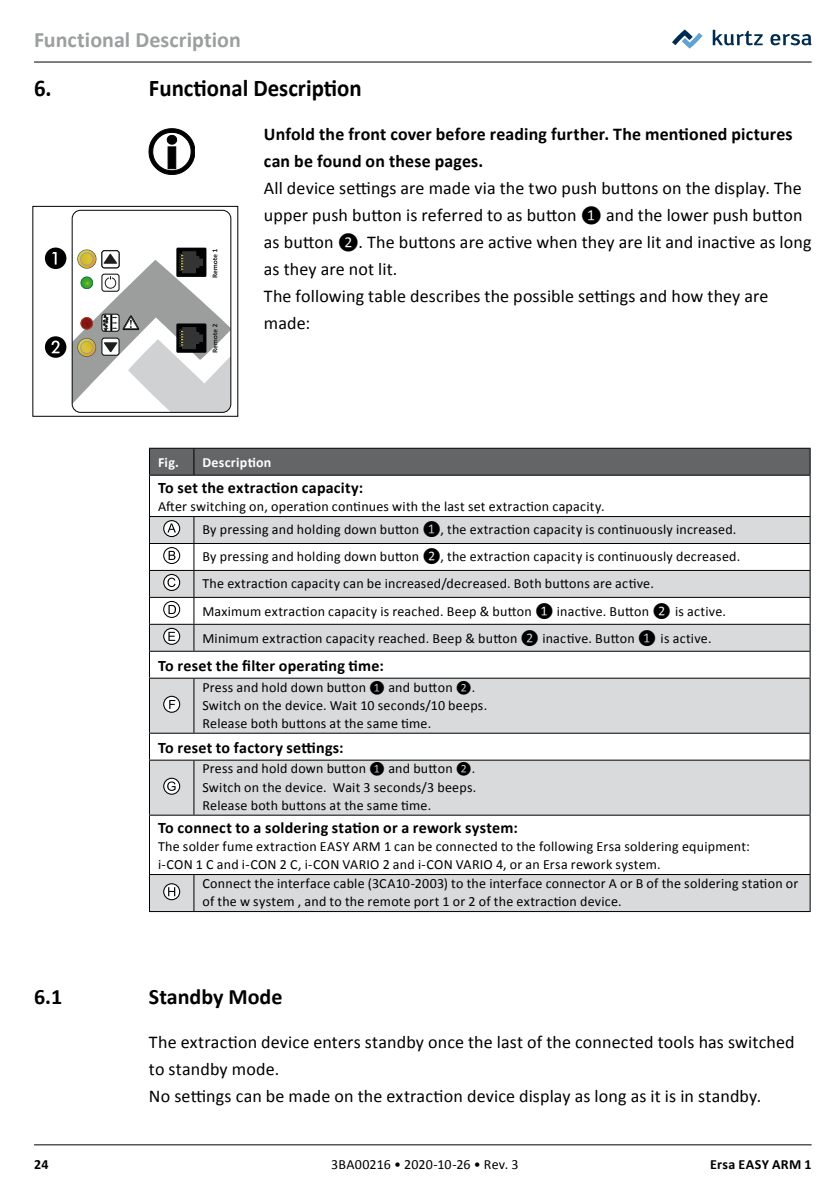
<style>
.page{position:relative;width:840px;height:1191px;background:#fff}
.page>*{position:absolute;margin:0;border:0;box-sizing:border-box;transform-origin:0 0}
.t1{font:700 24px "Calibri";color:#000;scale:.95 1}
.t2{font:700 22px "Calibri";letter-spacing:.005em;color:#9c9e9f}
.t3{font:700 22px "Calibri";color:#000}
.t4{font:18px/27px "Calibri";letter-spacing:.005em;color:#000}
.t5{font:700 18px/27px "Calibri";letter-spacing:.01em;color:#000}
.t6{font:700 16px "Calibri";letter-spacing:.015em;color:#000}
.t7{font:14px/18px "Calibri";letter-spacing:.015em;color:#000}
.t8{font:700 14px "Calibri";letter-spacing:.02em;color:#fff}
.t9{font:700 14px "Calibri";letter-spacing:.02em;color:#000}
.s1{font-size:16px}
.s2{font-size:12px}
</style>
<div class="page">
<hr style="left:34px;top:62px;width:777px;height:1px;background:#000">
<hr style="left:34px;top:1144px;width:777px;height:1px;background:#000">
<svg style="left:712px;top:30px;width:50px;height:15px"></svg>
<svg style="left:770px;top:34px;width:41px;height:11px"></svg>
<svg style="left:672px;top:29px;width:30px;height:20px"></svg>
<svg style="left:150px;top:517px;width:659px;height:394px;fill:#d9dadb"></svg>
<hr style="left:149px;top:476px;width:1px;height:40px;background:#000">
<hr style="left:809px;top:476px;width:1px;height:40px;background:#000">
<hr style="left:149px;top:516px;width:45px;height:1px;background:#000">
<hr style="left:194px;top:516px;width:616px;height:1px;background:#000">
<hr style="left:149px;top:543px;width:45px;height:1px;background:#000">
<hr style="left:194px;top:543px;width:616px;height:1px;background:#000">
<hr style="left:149px;top:570px;width:45px;height:1px;background:#000">
<hr style="left:194px;top:570px;width:616px;height:1px;background:#000">
<hr style="left:149px;top:597px;width:45px;height:1px;background:#000">
<hr style="left:194px;top:597px;width:616px;height:1px;background:#000">
<hr style="left:149px;top:624px;width:45px;height:1px;background:#000">
<hr style="left:194px;top:624px;width:616px;height:1px;background:#000">
<svg style="left:193px;top:517px;width:1px;height:134px"></svg>
<hr style="left:149px;top:651px;width:45px;height:1px;background:#000">
<svg style="left:149px;top:517px;width:1px;height:160px"></svg>
<hr style="left:194px;top:651px;width:616px;height:1px;background:#000">
<svg style="left:809px;top:517px;width:1px;height:160px"></svg>
<hr style="left:149px;top:677px;width:45px;height:1px;background:#000">
<hr style="left:149px;top:678px;width:1px;height:54px;background:#000">
<hr style="left:194px;top:677px;width:616px;height:1px;background:#000">
<hr style="left:193px;top:678px;width:1px;height:54px;background:#000">
<hr style="left:809px;top:678px;width:1px;height:54px;background:#000">
<hr style="left:149px;top:732px;width:45px;height:1px;background:#000">
<svg style="left:149px;top:733px;width:1px;height:26px"></svg>
<hr style="left:194px;top:732px;width:616px;height:1px;background:#000">
<svg style="left:809px;top:733px;width:1px;height:26px"></svg>
<hr style="left:149px;top:759px;width:45px;height:1px;background:#000">
<hr style="left:149px;top:760px;width:1px;height:54px;background:#000">
<hr style="left:194px;top:759px;width:616px;height:1px;background:#000">
<hr style="left:193px;top:760px;width:1px;height:54px;background:#000">
<hr style="left:809px;top:760px;width:1px;height:54px;background:#000">
<hr style="left:149px;top:814px;width:45px;height:1px;background:#000">
<hr style="left:149px;top:815px;width:1px;height:59px;background:#000">
<hr style="left:194px;top:814px;width:616px;height:1px;background:#000">
<hr style="left:809px;top:815px;width:1px;height:59px;background:#000">
<hr style="left:149px;top:874px;width:45px;height:1px;background:#000">
<hr style="left:149px;top:875px;width:1px;height:36px;background:#000">
<hr style="left:194px;top:874px;width:616px;height:1px;background:#000">
<hr style="left:193px;top:875px;width:1px;height:36px;background:#000">
<hr style="left:809px;top:875px;width:1px;height:36px;background:#000">
<hr style="left:149px;top:911px;width:45px;height:1px;background:#000">
<hr style="left:194px;top:911px;width:616px;height:1px;background:#000">
<hr style="left:149px;top:475px;width:45px;height:1px;background:#000">
<svg style="left:149px;top:448px;width:661px;height:27px;background:#606162"></svg>
<hr style="left:194px;top:475px;width:616px;height:1px;background:#000">
<svg style="left:163px;top:520px;width:17px;height:17px"></svg>
<svg style="left:163px;top:547px;width:17px;height:17px"></svg>
<svg style="left:163px;top:574px;width:17px;height:17px"></svg>
<svg style="left:163px;top:601px;width:17px;height:17px"></svg>
<svg style="left:163px;top:628px;width:17px;height:17px"></svg>
<svg style="left:163px;top:696px;width:17px;height:17px"></svg>
<svg style="left:163px;top:777px;width:17px;height:17px"></svg>
<svg style="left:163px;top:883px;width:17px;height:17px"></svg>
<svg style="left:149px;top:129px;width:46px;height:45px"></svg>
<svg style="left:45px;top:247px;width:21px;height:22px"></svg>
<svg style="left:45px;top:336px;width:21px;height:22px"></svg>
<div style="left:176px;top:248px;width:30px;height:29px;background:#010203"></div>
<svg style="left:72px;top:249px;width:159px;height:163px"></svg>
<svg style="left:81px;top:317px;width:12px;height:12px"></svg>
<div style="left:81px;top:317px;width:12px;height:12px;border:1px solid #fff;border-radius:50%"></div>
<div style="left:32px;top:206px;width:206px;height:211px;border:1px solid #000"></div>
<h2 class="t2" style="left:34px;top:26px;width:208px">Functional Description</h2>
<h1 class="t1" style="left:34px;top:73px;width:20px">6.</h1>
<h1 class="t1" style="left:149px;top:73px;width:225px">Functional Description</h1>
<p class="t5" style="left:264px;top:121px;width:530px">Unfold the front cover before reading further. The mentioned pictures can be found on these pages.</p>
<p class="t4" style="left:264px;top:174px;width:549px">All device settings are made via the two push buttons on the display. The upper push button is referred to as button <span class="s1">❶</span> and the lower push button as button <span class="s1">❷</span>. The buttons are active when they are lit and inactive as long as they are not lit.<br>The following table describes the possible settings and how they are made:</p>
<p class="t8" style="left:158px;top:453px;width:22px">Fig.</p>
<p class="t8" style="left:202px;top:453px;width:70px">Description</p>
<p class="t6" style="left:158px;top:477px;width:207px">To set the extraction capacity:</p>
<p class="t7" style="left:202px;top:495px;width:535px;line-height:23px;text-indent:-44px">After switching on, operation continues with the last set extraction capacity.<br>By pressing and holding down button ❶, the extraction capacity is continuously increased.</p>
<p class="t7" style="left:202px;top:542px;width:539px;line-height:27px">By pressing and holding down button ❷, the extraction capacity is continuously decreased.<br>The extraction capacity can be increased/decreased. Both buttons are active.</p>
<p class="t7" style="left:202px;top:598px;width:524px;line-height:27px">Maximum extraction capacity is reached. Beep &amp; button ❶ inactive. Button ❷ is active.<br>Minimum extraction capacity reached. Beep &amp; button ❷ inactive. Button ❶ is active.</p>
<p class="t6" style="left:158px;top:655px;width:227px">To reset the filter operating time:</p>
<p class="t7" style="left:202px;top:678px;width:286px">Press and hold down button <span class="s2">❶</span> and button <span class="s2">❷</span>.<br>Switch on the device. Wait 10 seconds/10 beeps.<br>Release both buttons at the same time.</p>
<p class="t6" style="left:158px;top:737px;width:187px">To reset to factory settings:</p>
<p class="t7" style="left:202px;top:760px;width:275px;text-align:justify">Press and hold down button <span class="s2">❶</span> and button <span class="s2">❷</span>.<br>Switch on the device. Wait 3 seconds/3 beeps.<br>Release both buttons at the same time.</p>
<p class="t6" style="left:158px;top:817px;width:361px">To connect to a soldering station or a rework system:</p>
<p class="t7" style="left:158px;top:837px;width:593px">The solder fume extraction EASY ARM 1 can be connected to the following Ersa soldering equipment: i-CON 1 C and i-CON 2 C, i-CON VARIO 2 and i-CON VARIO 4, or an Ersa rework system.</p>
<p class="t7" style="left:202px;top:874px;width:597px">Connect the interface cable (3CA10-2003) to the interface connector A or B of the soldering station or of the w system , and to the remote port 1 or 2 of the extraction device.</p>
<h2 class="t3" style="left:34px;top:982px;width:30px">6.1</h2>
<h2 class="t3" style="left:149px;top:982px;width:135px">Standby Mode</h2>
<p class="t4" style="left:149px;top:1028px;width:646px">The extraction device enters standby once the last of the connected tools has switched to standby mode.<br>No settings can be made on the extraction device display as long as it is in standby.</p>
<p class="t9" style="left:34px;top:1155px;width:16px">24</p>
<p class="t7" style="left:331px;top:1155px;width:189px">3BA00216 • 2020-10-26 • Rev. 3</p>
<p class="t9" style="left:710px;top:1155px;width:103px">Ersa EASY ARM 1</p>
</div>
